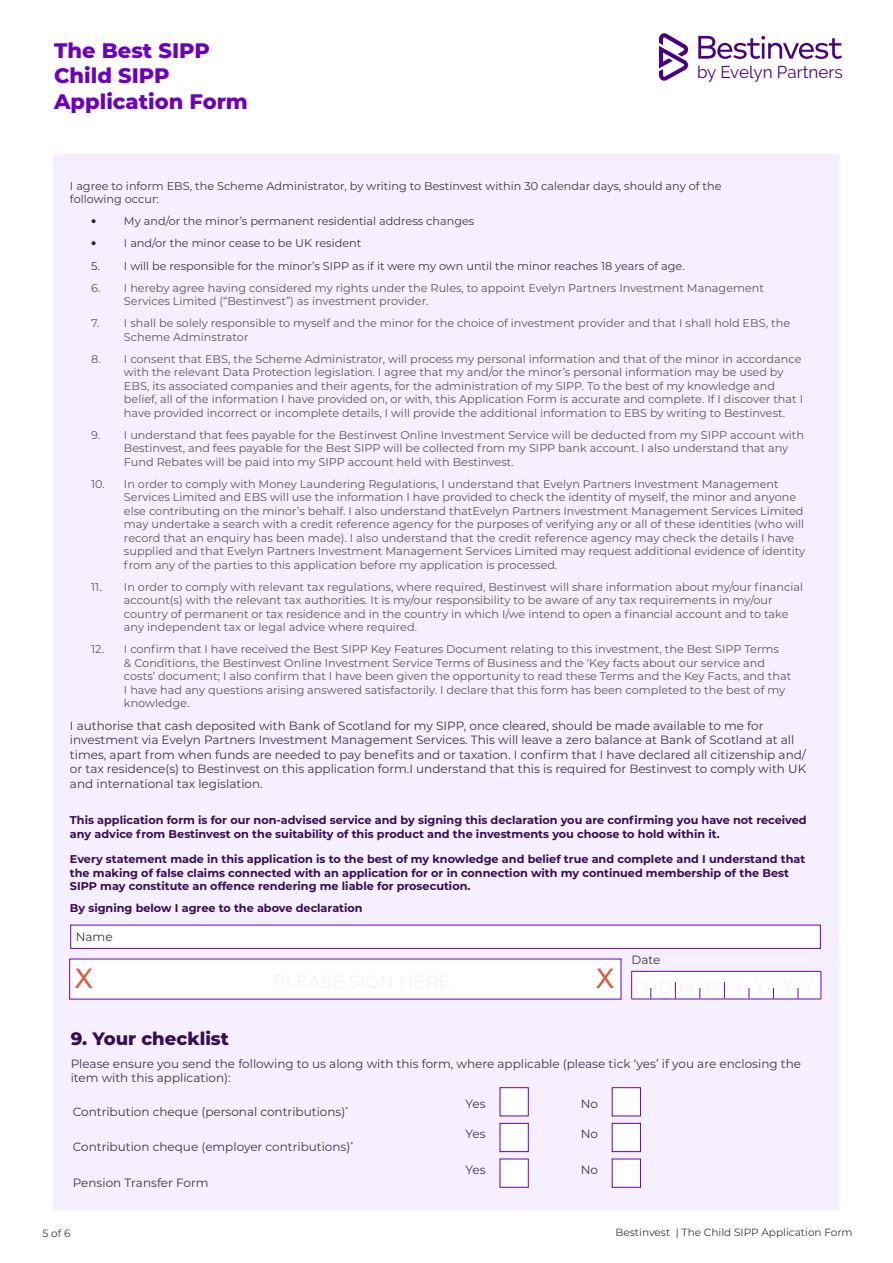
<style>
.page{position:relative;width:893px;height:1263px;background:#fff}
.page>*{position:absolute;margin:0;border:0;box-sizing:border-box;transform-origin:0 0}
.t1{font:27px "Arial";color:#d95943}
.t2{font:800 21px/25.2px "Montserrat";color:#6c00bf}
.t3{font:800 18px "Montserrat";color:#380c57}
.t4{font:17.1px "Evelyn Raleway";color:#4a0082}
.t5{font:12px/14.4px "Montserrat";color:#393840}
.t6{font:11.25px/13.5px "Montserrat";color:#58595b}
.t7{font:700 11.25px/13.5px "Montserrat";color:#380c57}
.t8{font:11.25px/13.5px "Montserrat";color:#393840}
.t9{font:10.5px "Montserrat";color:#393840}
.s1{font-weight:800;font-size:13.5px;color:#380c57}
</style>
<div class="page">
<svg style="left:659px;top:33px;width:29px;height:48px"></svg>
<svg style="left:698px;top:36px;width:144px;height:23px"></svg>
<div style="left:54px;top:154px;width:785px;height:1056px;background:#f5efff"></div>
<div style="left:500px;top:1087px;width:28px;height:29px;background:#fff"></div>
<div style="left:612px;top:1087px;width:29px;height:29px;background:#fff;border:1px solid #6c00bf"></div>
<div style="left:500px;top:1159px;width:28px;height:28px;background:#fff"></div>
<div style="left:612px;top:1159px;width:29px;height:28px;background:#fff"></div>
<div style="left:500px;top:1123px;width:28px;height:29px;background:#fff;border:1px solid #6c00bf"></div>
<div style="left:612px;top:1123px;width:29px;height:29px;background:#fff;border:1px solid #6c00bf"></div>
<div style="left:69px;top:959px;width:552px;height:40px;background:#fff"></div>
<div style="left:71px;top:925px;width:750px;height:23px;background:#fff"></div>
<div style="left:632px;top:971px;width:189px;height:28px;background:#fff"></div>
<hr style="left:631px;top:971px;width:190px;height:1px;background:#6c00bf">
<svg style="left:631px;top:971px;width:1px;height:28px"></svg>
<svg style="left:821px;top:971px;width:1px;height:28px"></svg>
<hr style="left:631px;top:999px;width:190px;height:1px;background:#6c00bf">
<svg style="left:675px;top:982px;width:1px;height:16px"></svg>
<svg style="left:724px;top:982px;width:1px;height:16px"></svg>
<h2 class="t2" style="left:54px;top:37px;width:195px">The Best SIPP<br>Child SIPP<br>Application Form</h2>
<h3 class="t4" style="left:697px;top:62px;width:147px">by Evelyn Partners</h3>
<p class="t8" style="left:70px;top:179px;width:653px">I agree to inform EBS, the Scheme Administrator, by writing to Bestinvest within 30 calendar days, should any of the following occur:</p>
<p class="t8" style="left:91px;top:214px;width:385px"><span class="s1">•</span> My and/or the minor’s permanent residential address changes</p>
<p class="t8" style="left:91px;top:236px;width:272px"><span class="s1">•</span> I and/or the minor cease to be UK resident</p>
<p class="t8" style="left:91px;top:258px;width:595px">5. I will be responsible for the minor’s SIPP as if it were my own until the minor reaches 18 years of age.</p>
<p class="t6" style="left:124px;top:280px;width:642px;text-indent:-33px">6. I hereby agree having considered my rights under the Rules, to appoint Evelyn Partners Investment Management<br>Services Limited (“Bestinvest”) as investment provider.</p>
<p class="t6" style="left:124px;top:316px;width:668px;text-indent:-33px">7. I shall be solely responsible to myself and the minor for the choice of investment provider and that I shall hold EBS, the<br>Scheme Adminstrator</p>
<p class="t6" style="left:124px;top:351px;width:681px;text-indent:-33px">8. I consent that EBS, the Scheme Administrator, will process my personal information and that of the minor in accordance with the relevant Data Protection legislation. I agree that my and/or the minor’s personal information may be used by EBS, its associated companies and their agents, for the administration of my SIPP. To the best of my knowledge and belief, all of the information I have provided on, or with, this Application Form is accurate and complete. If I discover that I have provided incorrect or incomplete details, I will provide the additional information to EBS by writing to Bestinvest.</p>
<p class="t6" style="left:124px;top:427px;width:682px;text-indent:-33px">9. I understand that fees payable for the Bestinvest Online Investment Service will be deducted from my SIPP account with<br>Bestinvest, and fees payable for the Best SIPP will be collected from my SIPP bank account. I also understand that any<br>Fund Rebates will be paid into my SIPP account held with Bestinvest.</p>
<p class="t6" style="left:124px;top:476px;width:683px;text-indent:-33px">10. In order to comply with Money Laundering Regulations, I understand that Evelyn Partners Investment Management Services Limited and EBS will use the information I have provided to check the identity of myself, the minor and anyone else contributing on the minor’s behalf. I also understand thatEvelyn Partners Investment Management Services Limited may undertake a search with a credit reference agency for the purposes of verifying any or all of these identities (who will record that an enquiry has been made). I also understand that the credit reference agency may check the details I have supplied and that Evelyn Partners Investment Management Services Limited may request additional evidence of identity from any of the parties to this application before my application is processed.</p>
<p class="t6" style="left:124px;top:579px;width:681px;text-indent:-33px">11. In order to comply with relevant tax regulations, where required, Bestinvest will share information about my/our financial account(s) with the relevant tax authorities. It is my/our responsibility to be aware of any tax requirements in my/our country of permanent or tax residence and in the country in which I/we intend to open a financial account and to take any independent tax or legal advice where required.</p>
<p class="t6" style="left:124px;top:642px;width:669px;text-indent:-33px">12. I confirm that I have received the Best SIPP Key Features Document relating to this investment, the Best SIPP Terms<br>&amp; Conditions, the Bestinvest Online Investment Service Terms of Business and the ‘Key facts about our service and costs’ document; I also confirm that I have been given the opportunity to read these Terms and the Key Facts, and that I have had any questions arising answered satisfactorily. I declare that this form has been completed to the best of my knowledge.</p>
<p class="t5" style="left:70px;top:718px;width:738px">I authorise that cash deposited with Bank of Scotland for my SIPP, once cleared, should be made available to me for investment via Evelyn Partners Investment Management Services. This will leave a zero balance at Bank of Scotland at all times, apart from when funds are needed to pay benefits and or taxation. I confirm that I have declared all citizenship and/ or tax residence(s) to Bestinvest on this application form.I understand that this is required for Bestinvest to comply with UK and international tax legislation.</p>
<p class="t7" style="left:70px;top:813px;width:738px">This application form is for our non-advised service and by signing this declaration you are confirming you have not received any advice from Bestinvest on the suitability of this product and the investments you choose to hold within it.</p>
<p class="t7" style="left:70px;top:852px;width:737px">Every statement made in this application is to the best of my knowledge and belief true and complete and I understand that the making of false claims connected with an application for or in connection with my continued membership of the Best<br>SIPP may constitute an offence rendering me liable for prosecution.</p>
<p class="t7" style="left:70px;top:901px;width:294px">By signing below I agree to the above declaration</p>
<p class="t5" style="left:76px;top:929px;width:38px">Name</p>
<h1 class="t1" style="left:75px;top:960px;width:20px">X</h1>
<h1 class="t1" style="left:596px;top:960px;width:20px">X</h1>
<p class="t5" style="left:632px;top:952px;width:30px">Date</p>
<h3 class="t3" style="left:71px;top:1025px;width:160px">9. Your checklist</h3>
<p class="t5" style="left:71px;top:1056px;width:732px">Please ensure you send the following to us along with this form, where applicable (please tick ‘yes’ if you are enclosing the item with this application):</p>
<p class="t5" style="left:73px;top:1104px;width:277px">Contribution cheque (personal contributions)<sup>*</sup></p>
<p class="t5" style="left:73px;top:1139px;width:282px">Contribution cheque (employer contributions)<sup>*</sup></p>
<p class="t5" style="left:73px;top:1175px;width:137px">Pension Transfer Form</p>
<p class="t5" style="left:466px;top:1096px;width:22px">Yes</p>
<p class="t5" style="left:466px;top:1126px;width:22px">Yes</p>
<p class="t5" style="left:466px;top:1162px;width:22px">Yes</p>
<p class="t5" style="left:581px;top:1096px;width:19px">No</p>
<p class="t5" style="left:581px;top:1126px;width:19px">No</p>
<p class="t5" style="left:581px;top:1162px;width:19px">No</p>
<p class="t9" style="left:43px;top:1226px;width:29px">5 of 6</p>
<p class="t9" style="left:615px;top:1225px;width:239px">Bestinvest | The Child SIPP Application Form</p>
</div>
